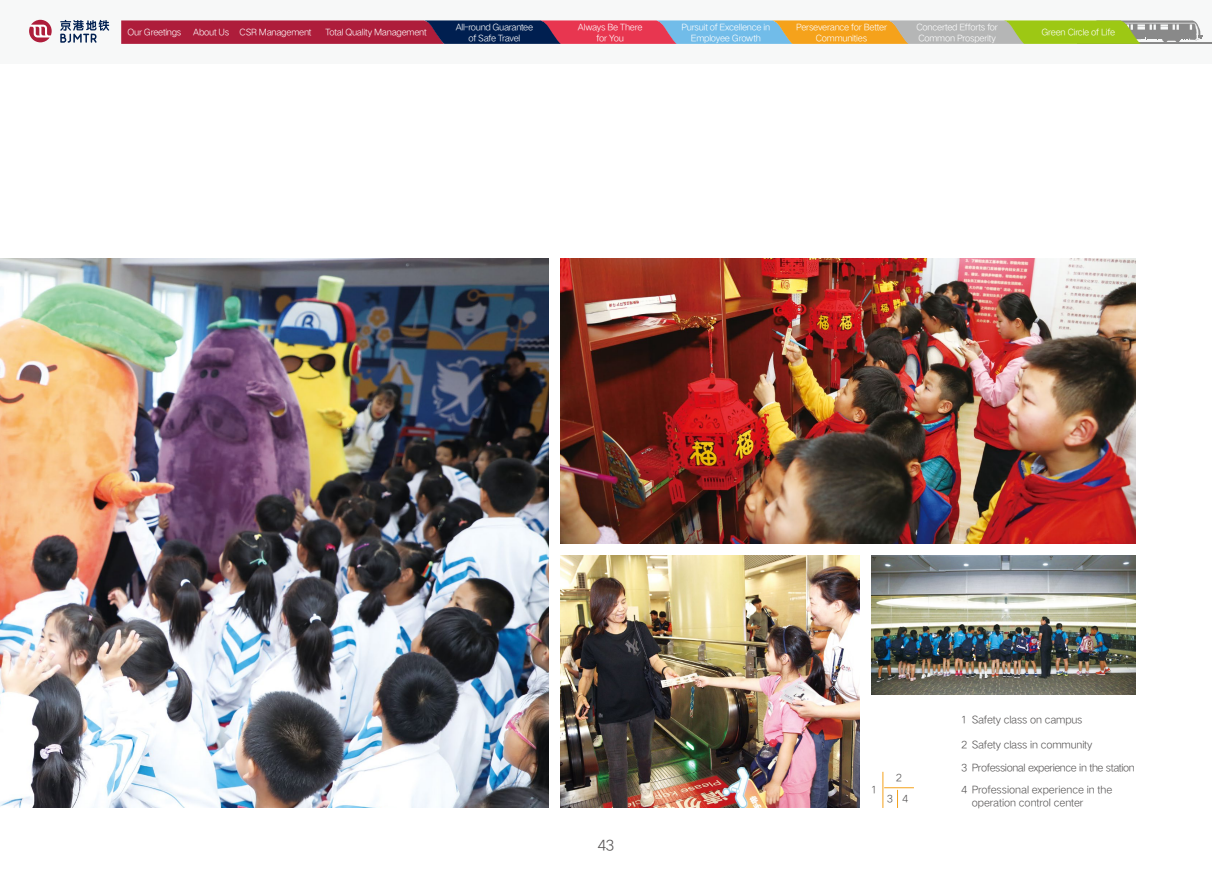
<style>
.page{position:relative;width:1212px;height:893px;background:#fff}
.page>*{position:absolute;margin:0;border:0;box-sizing:border-box;transform-origin:0 0}
.t1{font:15px "HY Qi Hei DES";color:#595757}
.t2{font:10.5px/22.5px "HY Qi Hei DES";letter-spacing:-.02em;color:#595757}
.t3{font:9px/10.5px "HY Qi Hei DES";letter-spacing:-.025em;color:#fff;text-align:center}
</style>
<div class="page">
<div style="left:0;top:0;width:1212px;height:64px;background:#f7f8f8"></div>
<hr style="left:1077px;top:42px;width:135px;height:2px;background:#898989">
<svg style="left:121px;top:20px;width:1081px;height:24px;background:#a26e62"></svg>
<svg style="left:29px;top:20px;width:23px;height:22px"></svg>
<svg style="left:60px;top:20px;width:49px;height:23px"></svg>
<hr style="left:882px;top:772px;width:1px;height:36px;background:#f5a21b">
<svg style="left:897px;top:790px;width:1px;height:18px"></svg>
<hr style="left:884px;top:787px;width:30px;height:1px;background:#f5a21b">
<img style="left:561px;top:259px;width:574px;height:285px">
<img style="left:0;top:259px;width:548px;height:549px">
<img style="left:561px;top:556px;width:298px;height:252px">
<img style="left:871px;top:556px;width:264px;height:138px">
<p class="t3" style="left:127px;top:27px;width:56px">Our Greetings</p>
<p class="t3" style="left:193px;top:27px;width:120px">About Us CSR Management</p>
<p class="t3" style="left:325px;top:27px;width:103px">Total Quality Management</p>
<p class="t3" style="left:456px;top:21px;width:79px">All-round Guarantee of Safe Travel</p>
<p class="t3" style="left:578px;top:21px;width:66px">Always Be There for You</p>
<p class="t3" style="left:681px;top:21px;width:90px">Pursuit of Excellence in<br>Employee Growth</p>
<p class="t3" style="left:796px;top:21px;width:92px">Perseverance for Better<br>Communities</p>
<p class="t3" style="left:916px;top:21px;width:83px;text-align:left">Concerted Efforts for<br>Common Prosperity</p>
<p class="t3" style="left:1041px;top:27px;width:75px">Green Circle of Life</p>
<h1 class="t1" style="left:597px;top:836px;width:19px">43</h1>
<p class="t2" style="left:871px;top:778px;width:8px">1</p>
<p class="t2" style="left:887px;top:767px;width:23px;line-height:20.9px;text-align:center">2<br>3 4</p>
<p class="t2" style="left:961px;top:708px;width:123px">1 Safety class on campus</p>
<p class="t2" style="left:961px;top:733px;width:175px">2 Safety class in community<br>3 Professional experience in the station<br>4 Professional experience in the</p>
<p class="t2" style="left:972px;top:790px;width:113px">operation control center</p>
</div>
